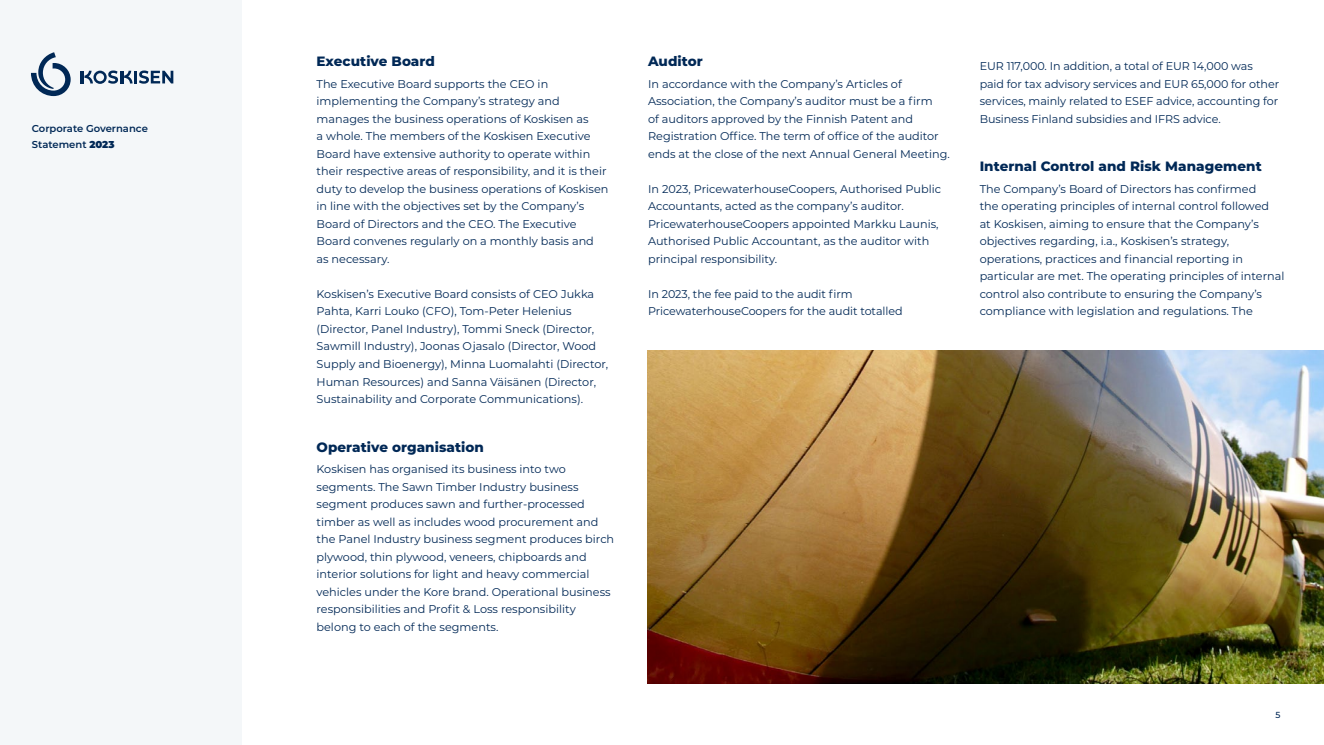
<style>
.page{position:relative;width:1324px;height:745px;background:#fff}
.page>*{position:absolute;margin:0;border:0;box-sizing:border-box;transform-origin:0 0}
.t1{font:800 13.5px "Montserrat";letter-spacing:.005em;color:#002856}
.t2{font:11.25px/17.5px "Montserrat";color:#002856}
.t3{font:600 10px/16.2px "Montserrat";color:#002856}
.t4{font:500 8.75px "Montserrat";color:#002856}
.s1{font-weight:900}
</style>
<div class="page">
<img style="left:648px;top:350px;width:675px;height:332px">
<div style="left:0;top:0;width:241px;height:744px;background:#f4f7f9"></div>
<svg style="left:80px;top:70px;width:93px;height:14px"></svg>
<svg style="left:31px;top:52px;width:40px;height:44px"></svg>
<p class="t3" style="left:32px;top:120px;width:117px">Corporate Governance<br>Statement <span class="s1">2023</span></p>
<p class="t1" style="left:316px;top:52px;width:120px">Executive Board</p>
<p class="t2" style="left:316px;top:74px;width:293px">The Executive Board supports the CEO in implementing the Company’s strategy and manages the business operations of Koskisen as<br>a whole. The members of the Koskisen Executive Board have extensive authority to operate within their respective areas of responsibility, and it is their duty to develop the business operations of Koskisen in line with the objectives set by the Company’s Board of Directors and the CEO. The Executive Board convenes regularly on a monthly basis and as necessary.</p>
<p class="t2" style="left:316px;top:284px;width:293px">Koskisen’s Executive Board consists of CEO Jukka Pahta, Karri Louko (CFO), Tom-Peter Helenius (Director, Panel Industry), Tommi Sneck (Director, Sawmill Industry), Joonas Ojasalo (Director, Wood Supply and Bioenergy), Minna Luomalahti (Director, Human Resources) and Sanna Väisänen (Director, Sustainability and Corporate Communications).</p>
<p class="t1" style="left:316px;top:437px;width:169px">Operative organisation</p>
<p class="t2" style="left:316px;top:459px;width:299px">Koskisen has organised its business into two segments. The Sawn Timber Industry business segment produces sawn and further-processed timber as well as includes wood procurement and the Panel Industry business segment produces birch plywood, thin plywood, veneers, chipboards and interior solutions for light and heavy commercial vehicles under the Kore brand. Operational business responsibilities and Profit &amp; Loss responsibility belong to each of the segments.</p>
<p class="t1" style="left:648px;top:52px;width:56px">Auditor</p>
<p class="t2" style="left:648px;top:74px;width:303px">In accordance with the Company’s Articles of Association, the Company’s auditor must be a firm<br>of auditors approved by the Finnish Patent and Registration Office. The term of office of the auditor ends at the close of the next Annual General Meeting.</p>
<p class="t2" style="left:648px;top:179px;width:294px">In 2023, PricewaterhouseCoopers, Authorised Public Accountants, acted as the company’s auditor.<br>PricewaterhouseCoopers appointed Markku Launis, Authorised Public Accountant, as the auditor with principal responsibility.</p>
<p class="t2" style="left:648px;top:284px;width:256px">In 2023, the fee paid to the audit firm<br>PricewaterhouseCoopers for the audit totalled</p>
<p class="t2" style="left:979px;top:57px;width:301px">EUR 117,000. In addition, a total of EUR 14,000 was paid for tax advisory services and EUR 65,000 for other services, mainly related to ESEF advice, accounting for Business Finland subsidies and IFRS advice.</p>
<p class="t1" style="left:979px;top:157px;width:283px">Internal Control and Risk Management</p>
<p class="t2" style="left:979px;top:179px;width:306px">The Company’s Board of Directors has confirmed<br>the operating principles of internal control followed<br>at Koskisen, aiming to ensure that the Company’s objectives regarding, i.a., Koskisen’s strategy, operations, practices and financial reporting in particular are met. The operating principles of internal control also contribute to ensuring the Company’s compliance with legislation and regulations. The</p>
<p class="t4" style="left:1275px;top:708px;width:7px">5</p>
</div>
